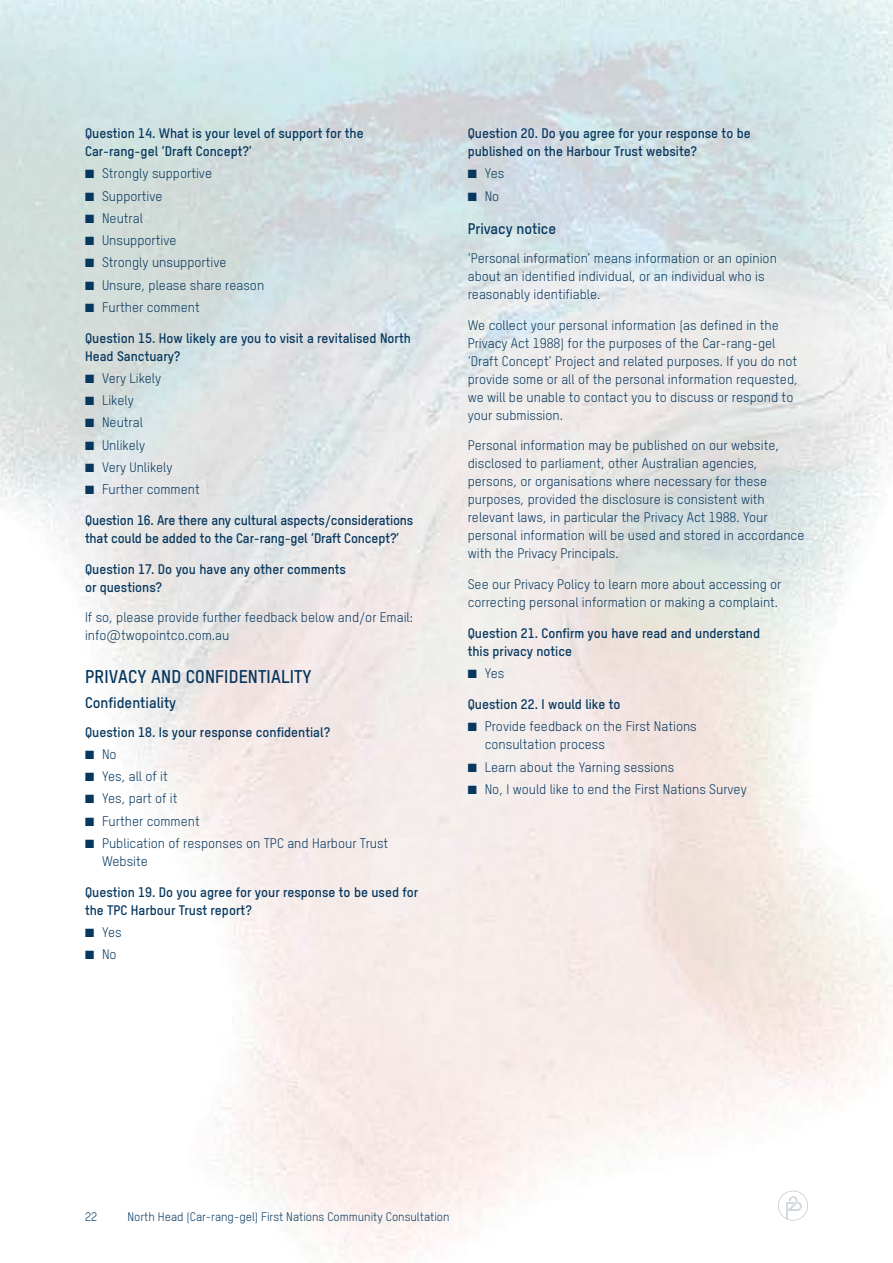
<style>
.page{position:relative;width:893px;height:1263px;background:#fff}
.page>*{position:absolute;margin:0;border:0;box-sizing:border-box;transform-origin:0 0}
.t1{font:18px "T Star Bold";letter-spacing:.01em;color:#06375e}
.t2{font:15px "T Star Bold";color:#06375e}
.t3{font:13.5px/18px "T Star Regular";color:#06375e}
.t4{font:13.5px/18px "T Star Bold";color:#06375e}
.t5{font:12px "T Star Regular";color:#06375e}
</style>
<div class="page">
<svg style="left:778px;top:1191px;width:30px;height:29px"></svg>
<p class="t4" style="left:85px;top:124px;width:280px">Question 14. What is your level of support for the<br>Car-rang-gel ‘Draft Concept?’</p>
<p class="t3" style="left:85px;top:164px;width:129px">■ Strongly supportive</p>
<p class="t3" style="left:85px;top:186px;width:79px">■ Supportive</p>
<p class="t3" style="left:85px;top:209px;width:59px">■ Neutral</p>
<p class="t3" style="left:85px;top:231px;width:93px">■ Unsupportive</p>
<p class="t3" style="left:85px;top:253px;width:143px">■ Strongly unsupportive</p>
<p class="t3" style="left:85px;top:275px;width:181px">■ Unsure, please share reason</p>
<p class="t3" style="left:85px;top:298px;width:116px">■ Further comment</p>
<p class="t4" style="left:85px;top:328px;width:327px">Question 15. How likely are you to visit a revitalised North<br>Head Sanctuary?</p>
<p class="t3" style="left:85px;top:369px;width:78px">■ Very Likely</p>
<p class="t3" style="left:85px;top:391px;width:50px">■ Likely</p>
<p class="t3" style="left:85px;top:413px;width:59px">■ Neutral</p>
<p class="t3" style="left:85px;top:436px;width:62px">■ Unlikely</p>
<p class="t3" style="left:85px;top:458px;width:89px">■ Very Unlikely</p>
<p class="t3" style="left:85px;top:480px;width:116px">■ Further comment</p>
<p class="t4" style="left:85px;top:511px;width:330px">Question 16. Are there any cultural aspects/considerations that could be added to the Car-rang-gel ‘Draft Concept?’</p>
<p class="t4" style="left:85px;top:559px;width:262px">Question 17. Do you have any other comments or questions?</p>
<p class="t3" style="left:85px;top:608px;width:329px">If so, please provide further feedback below and/or Email: info@twopointco.com.au</p>
<h1 class="t1" style="left:85px;top:665px;width:228px">PRIVACY AND CONFIDENTIALITY</h1>
<p class="t2" style="left:85px;top:693px;width:93px">Confidentiality</p>
<p class="t4" style="left:85px;top:722px;width:247px">Question 18. Is your response confidential?</p>
<p class="t3" style="left:85px;top:745px;width:33px">■ No</p>
<p class="t3" style="left:85px;top:767px;width:84px">■ Yes, all of it</p>
<p class="t3" style="left:85px;top:789px;width:94px">■ Yes, part of it</p>
<p class="t3" style="left:85px;top:811px;width:116px">■ Further comment</p>
<p class="t3" style="left:102px;top:834px;width:288px;text-indent:-17px">■ Publication of responses on TPC and Harbour Trust<br>Website</p>
<p class="t4" style="left:85px;top:882px;width:335px">Question 19. Do you agree for your response to be used for the TPC Harbour Trust report?</p>
<p class="t3" style="left:85px;top:923px;width:38px">■ Yes</p>
<p class="t3" style="left:85px;top:945px;width:33px">■ No</p>
<p class="t4" style="left:468px;top:124px;width:285px">Question 20. Do you agree for your response to be published on the Harbour Trust website?</p>
<p class="t3" style="left:468px;top:164px;width:38px">■ Yes</p>
<p class="t3" style="left:468px;top:186px;width:33px">■ No</p>
<p class="t2" style="left:468px;top:220px;width:90px">Privacy notice</p>
<p class="t3" style="left:468px;top:249px;width:311px">‘Personal information’ means information or an opinion about an identified individual, or an individual who is reasonably identifiable.</p>
<p class="t3" style="left:468px;top:316px;width:332px">We collect your personal information (as defined in the Privacy Act 1988) for the purposes of the Car-rang-gel ‘Draft Concept’ Project and related purposes. If you do not provide some or all of the personal information requested, we will be unable to contact you to discuss or respond to your submission.</p>
<p class="t3" style="left:468px;top:436px;width:338px">Personal information may be published on our website, disclosed to parliament, other Australian agencies, persons, or organisations where necessary for these purposes, provided the disclosure is consistent with relevant laws, in particular the Privacy Act 1988. Your personal information will be used and stored in accordance with the Privacy Principals.</p>
<p class="t3" style="left:468px;top:575px;width:315px">See our Privacy Policy to learn more about accessing or correcting personal information or making a complaint.</p>
<p class="t4" style="left:468px;top:624px;width:294px">Question 21. Confirm you have read and understand this privacy notice</p>
<p class="t3" style="left:468px;top:664px;width:38px">■ Yes</p>
<p class="t4" style="left:468px;top:695px;width:154px">Question 22. I would like to</p>
<p class="t3" style="left:485px;top:717px;width:214px;text-indent:-17px">■ Provide feedback on the First Nations consultation process</p>
<p class="t3" style="left:468px;top:757px;width:208px">■ Learn about the Yarning sessions</p>
<p class="t3" style="left:468px;top:780px;width:280px">■ No, I would like to end the First Nations Survey</p>
<p class="t5" style="left:85px;top:1209px;width:14px">22</p>
<p class="t5" style="left:128px;top:1209px;width:324px">North Head (Car-rang-gel) First Nations Community Consultation</p>
</div>
